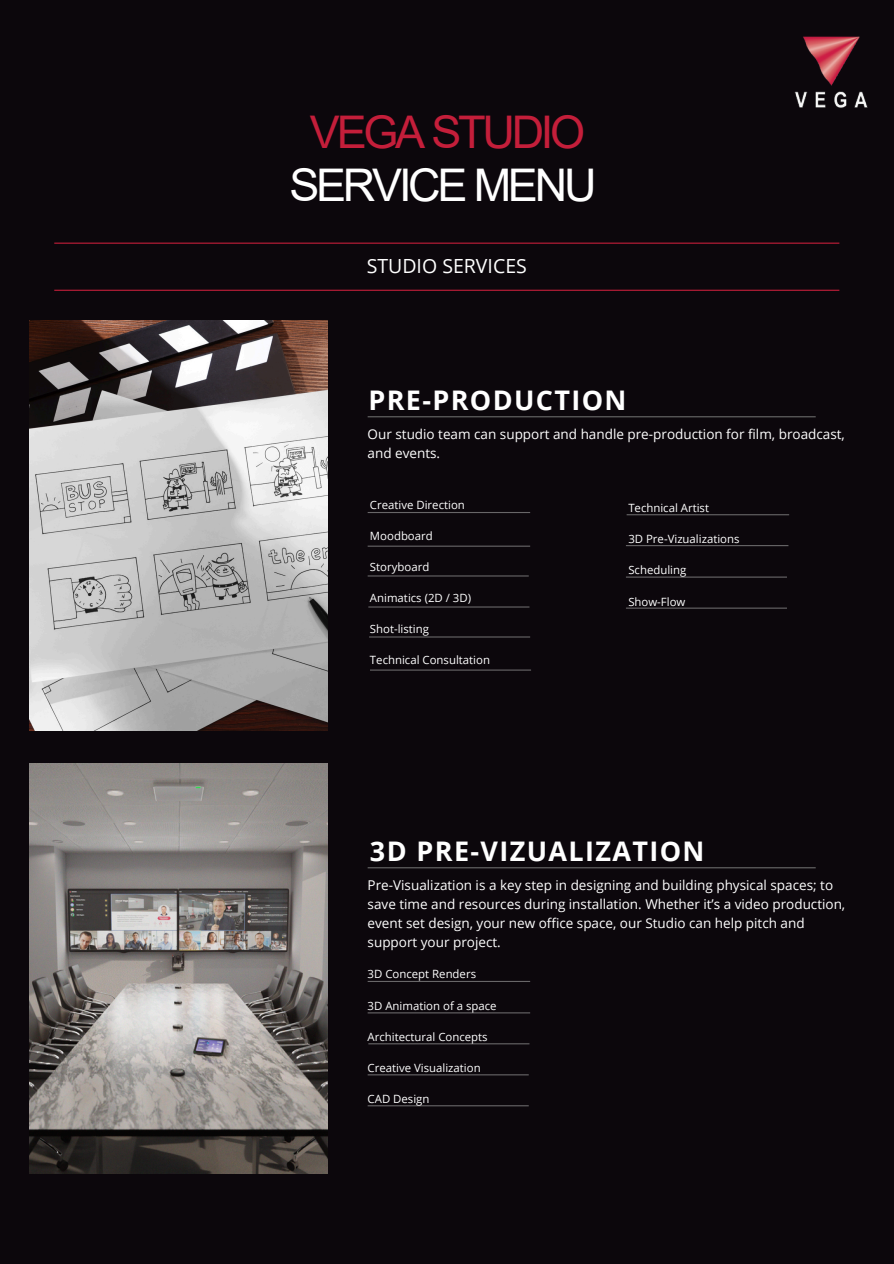
<style>
.page{position:relative;width:894px;height:1264px;background:#fff}
.page>*{position:absolute;margin:0;border:0;box-sizing:border-box;transform-origin:0 0}
.t1{font:45px/52.8px "Arial";letter-spacing:-.07em;color:#fff;text-align:center}
.t2{font:700 27px "Open Sans";letter-spacing:.05em;color:#fff}
.t3{font:19.5px "Open Sans";color:#fff}
.t4{font:13.5px/19.2px "Open Sans";color:#fff}
.t5{font:11.4px "Open Sans";color:#fff}
.s1{color:#c41e3a}
</style>
<div class="page">
<div style="left:0;top:0;width:893px;height:1263px;background:#0c070c"></div>
<img style="left:29px;top:320px;width:298px;height:411px">
<img style="left:29px;top:764px;width:298px;height:409px">
<hr style="left:54px;top:242px;width:785px;height:2px;background:#c41e3a">
<hr style="left:54px;top:290px;width:785px;height:1px;background:#c41e3a">
<hr style="left:367px;top:867px;width:448px;height:1px;background:#696969">
<hr style="left:367px;top:980px;width:163px;height:2px;background:#a6a6a6">
<hr style="left:367px;top:1012px;width:163px;height:1px;background:#a6a6a6">
<hr style="left:368px;top:1043px;width:161px;height:1px;background:#a6a6a6">
<hr style="left:367px;top:1074px;width:161px;height:1px;background:#a6a6a6">
<hr style="left:367px;top:1105px;width:161px;height:1px;background:#a6a6a6">
<hr style="left:367px;top:416px;width:448px;height:1px;background:#696969">
<hr style="left:367px;top:512px;width:163px;height:1px;background:#a6a6a6">
<hr style="left:367px;top:545px;width:163px;height:1px;background:#a6a6a6">
<hr style="left:367px;top:575px;width:161px;height:1px;background:#a6a6a6">
<hr style="left:368px;top:606px;width:161px;height:1px;background:#a6a6a6">
<hr style="left:369px;top:636px;width:161px;height:1px;background:#a6a6a6">
<hr style="left:626px;top:514px;width:163px;height:1px;background:#a6a6a6">
<hr style="left:625px;top:545px;width:163px;height:1px;background:#a6a6a6">
<hr style="left:625px;top:576px;width:161px;height:1px;background:#a6a6a6">
<hr style="left:625px;top:607px;width:161px;height:1px;background:#a6a6a6">
<hr style="left:370px;top:669px;width:161px;height:1px;background:#a6a6a6">
<img style="left:794px;top:36px;width:74px;height:72px">
<p class="t1" style="left:289px;top:106px;width:308px"><span class="s1">VEGA STUDIO<br></span>SERVICE MENU</p>
<h1 class="t3" style="left:366px;top:253px;width:162px">STUDIO SERVICES</h1>
<p class="t2" style="left:368px;top:381px;width:259px">PRE-PRODUCTION</p>
<p class="t4" style="left:367px;top:424px;width:478px">Our studio team can support and handle pre-production for film, broadcast, and events.</p>
<p class="t5" style="left:370px;top:496px;width:96px">Creative Direction</p>
<p class="t5" style="left:370px;top:528px;width:64px">Moodboard</p>
<p class="t5" style="left:370px;top:559px;width:61px">Storyboard</p>
<p class="t5" style="left:370px;top:590px;width:103px">Animatics (2D / 3D)</p>
<p class="t5" style="left:370px;top:620px;width:61px">Shot-listing</p>
<p class="t5" style="left:370px;top:651px;width:121px">Technical Consultation</p>
<p class="t5" style="left:628px;top:499px;width:82px">Technical Artist</p>
<p class="t5" style="left:628px;top:531px;width:113px">3D Pre-Vizualizations</p>
<p class="t5" style="left:628px;top:561px;width:59px">Scheduling</p>
<p class="t5" style="left:628px;top:593px;width:59px">Show-Flow</p>
<p class="t2" style="left:370px;top:832px;width:336px">3D PRE-VIZUALIZATION</p>
<h3 class="t4" style="left:367px;top:875px;width:479px">Pre-Visualization is a key step in designing and building physical spaces; to save time and resources during installation. Whether it’s a video production, event set design, your new office space, our Studio can help pitch and support your project.</h3>
<p class="t5" style="left:367px;top:966px;width:110px">3D Concept Renders</p>
<p class="t5" style="left:367px;top:997px;width:130px">3D Animation of a space</p>
<p class="t5" style="left:367px;top:1028px;width:121px">Architectural Concepts</p>
<h2 class="t5" style="left:367px;top:1059px;width:114px">Creative Visualization</h2>
<h4 class="t5" style="left:367px;top:1090px;width:63px">CAD Design</h4>
</div>
